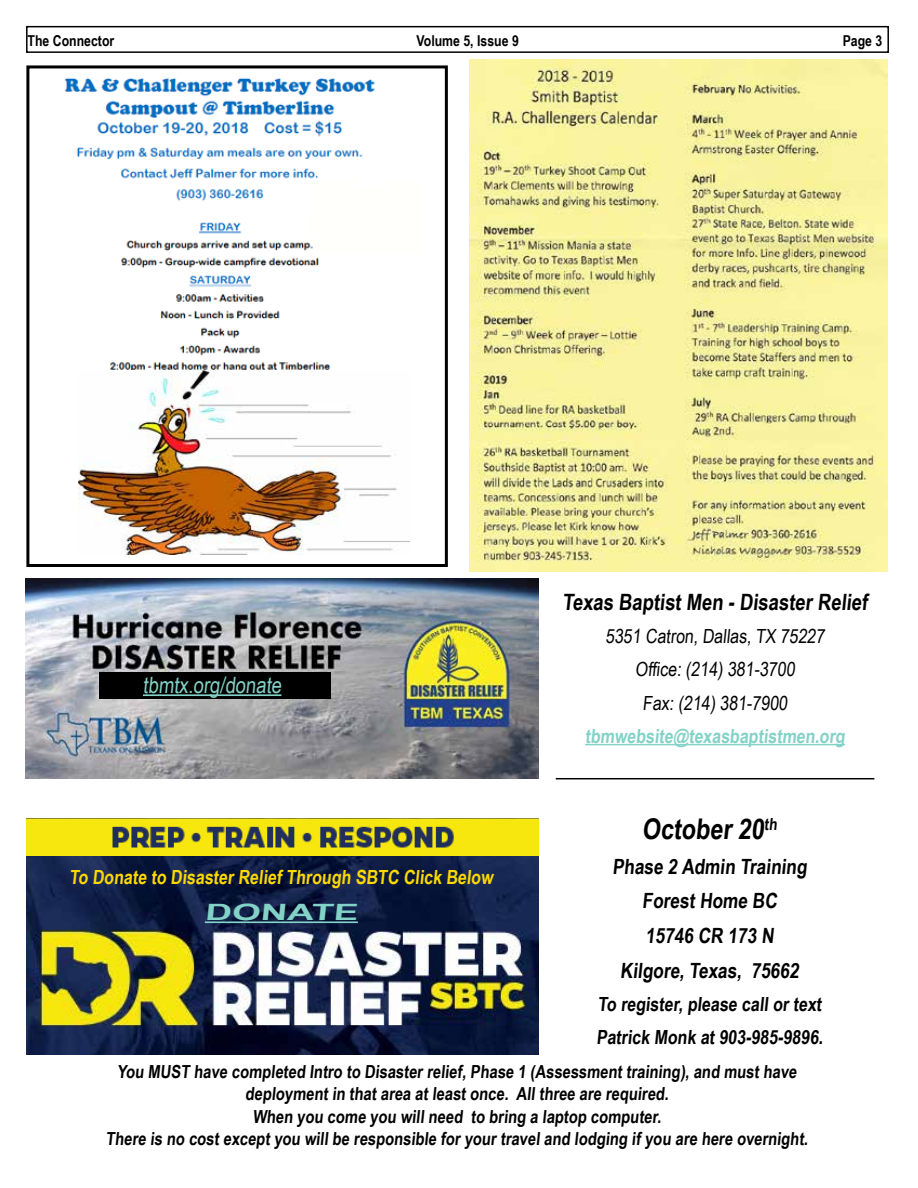
<style>
.page{position:relative;width:918px;height:1188px;background:#fff}
.page>*{position:absolute;margin:0;border:0;box-sizing:border-box;transform-origin:0 0}
.t1{font:700 28.5px "Arial Narrow";color:#000}
.t2{font:700 22.5px "Arial Narrow";color:#000}
.t3{font:22.5px "Arial Narrow";color:#83d2c7}
.t4{font:700 22.5px "Arial Narrow";color:#83d2c7;scale:2 1}
.t5{font:700 21px/34.7px "Arial Narrow";color:#000;text-align:center}
.t6{font:19.5px/33px "Arial Narrow";color:#000;text-align:center}
.t7{font:700 19.5px/33px "Arial Narrow";color:#000}
.t8{font:700 19.5px "Arial Narrow";color:#fdd900}
.t9{font:700 19.5px "Arial Narrow";color:#83d2c7}
.t10{font:700 18px/22.5px "Arial Narrow";color:#000;text-align:center}
.t11{font:700 15px "Arial Narrow";color:#000}
</style>
<div class="page">
<div style="left:26px;top:26px;width:863px;height:27px;border:2px solid #000"></div>
<img style="left:64px;top:78px;width:311px;height:293px">
<div style="left:26px;top:65px;width:422px;height:502px;border:3px solid #000"></div>
<img style="left:469px;top:60px;width:418px;height:512px">
<img style="left:26px;top:818px;width:513px;height:237px">
<hr style="left:585px;top:744px;width:260px;height:1px;background:#83d2c7">
<img style="left:26px;top:579px;width:512px;height:200px">
<hr style="left:556px;top:778px;width:318px;height:1px;background:#000">
<div style="left:313px;top:180px;width:108px;height:73px;background:#fffffb"></div>
<div style="left:307px;top:217px;width:7px;height:18px;background:#fffffb"></div>
<hr style="left:205px;top:921px;width:153px;height:2px;background:#83d2c7">
<div style="left:99px;top:672px;width:231px;height:27px;background:#000"></div>
<hr style="left:143px;top:694px;width:138px;height:2px;background:#83d2c7">
<div style="left:356px;top:175px;width:31px;height:12px;background:#fff"></div>
<img style="left:79px;top:371px;width:331px;height:183px">
<p class="t11" style="left:28px;top:29px;width:88px">The Connector</p>
<p class="t11" style="left:417px;top:29px;width:104px">Volume 5, Issue 9</p>
<p class="t11" style="left:843px;top:29px;width:41px">Page 3</p>
<p class="t3" style="left:143px;top:668px;width:143px">tbmtx.org/donate</p>
<p class="t2" style="left:562px;top:585px;width:310px">Texas Baptist Men - Disaster Relief</p>
<p class="t6" style="left:605px;top:619px;width:224px">5351 Catron, Dallas, TX 75227<br>Office: (214) 381-3700<br>Fax: (214) 381-7900</p>
<p class="t9" style="left:585px;top:721px;width:264px">tbmwebsite@texasbaptistmen.org</p>
<h1 class="t1" style="left:642px;top:807px;width:139px">October 20<sup>th</sup></h1>
<p class="t5" style="left:612px;top:848px;width:199px">Phase 2 Admin Training<br>Forest Home BC<br>15746 CR 173 N<br>Kilgore, Texas, 75662</p>
<p class="t7" style="left:596px;top:986px;width:231px">To register, please call or text<br>Patrick Monk at 903-985-9896.</p>
<p class="t10" style="left:106px;top:1060px;width:706px">You MUST have completed Intro to Disaster relief, Phase 1 (Assessment training), and must have deployment in that area at least once. All three are required.<br>When you come you will need to bring a laptop computer.<br>There is no cost except you will be responsible for your travel and lodging if you are here overnight.</p>
<p class="t8" style="left:70px;top:862px;width:428px">To Donate to Disaster Relief Through SBTC Click Below</p>
<p class="t4" style="left:205px;top:895px;width:80px">DONATE</p>
</div>
